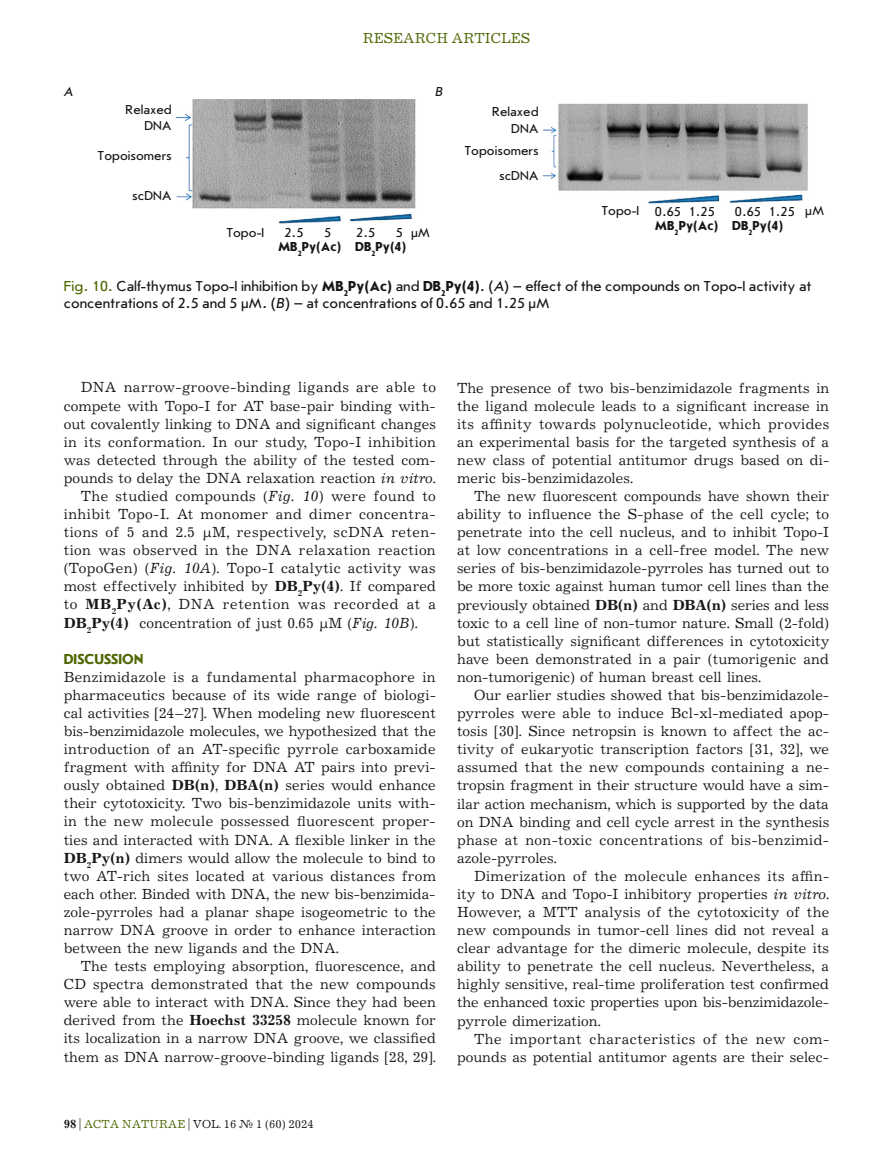
<style>
.page{position:relative;width:893px;height:1170px;background:#fff}
.page>*{position:absolute;margin:0;border:0;box-sizing:border-box;transform-origin:0 0}
.t1{font:15px/18px "Journal";color:#181716;text-align:justify}
.t2{font:15px "Journal";letter-spacing:.025em;color:#181716}
.t3{font:15px/16.5px "Journal Sans C";color:#181716}
.t4{font:15px "Journal";letter-spacing:.02em;color:#181716}
.t5{font:15px "Journal";letter-spacing:.035em;color:#181716}
.t6{font:15px "Journal C";color:#4e6804}
.t7{font:700 15px "Journal Sans C";color:#4e6804}
.t8{font:13.5px/16.5px "Journal Sans C";color:#181716;text-align:right}
.t9{font:700 13.5px "Journal Sans C";color:#181716}
.t10{font:italic 13.5px "Journal Sans C";color:#181716}
.t11{font:12px "Journal C";color:#181716}
.s1{color:#4e6804}
.s2{font-weight:700}
.s3{font-style:italic}
.s4{font-family:"Journal";font-weight:700}
</style>
<div class="page">
<img style="left:175px;top:99px;width:241px;height:125px">
<img style="left:542px;top:103px;width:266px;height:101px">
<p class="t6" style="left:363px;top:31px;width:169px">RESEARCH ARTICLES</p>
<p class="t10" style="left:64px;top:84px;width:10px">А</p>
<p class="t10" style="left:435px;top:84px;width:9px">B</p>
<p class="t8" style="left:125px;top:101px;width:48px">Relaxed<br>DNA</p>
<p class="t8" style="left:98px;top:147px;width:76px">Topoisomers</p>
<p class="t8" style="left:132px;top:188px;width:41px">scDNA</p>
<p class="t8" style="left:226px;top:225px;width:39px">Topo-I</p>
<p class="t8" style="left:284px;top:225px;width:20px">2.5</p>
<p class="t8" style="left:324px;top:225px;width:9px">5</p>
<p class="t8" style="left:356px;top:225px;width:20px">2.5</p>
<p class="t8" style="left:396px;top:224px;width:36px">5 μM</p>
<p class="t9" style="left:278px;top:240px;width:130px">MB<sub>2</sub>Py(Ac) DB<sub>2</sub>Py(4)</p>
<p class="t8" style="left:492px;top:104px;width:48px">Relaxed<br>DNA</p>
<p class="t8" style="left:464px;top:137px;width:76px;line-height:25.8px">Topoisomers scDNA</p>
<p class="t8" style="left:601px;top:203px;width:39px">Topo-I</p>
<p class="t8" style="left:655px;top:203px;width:61px">0.65 1.25</p>
<p class="t8" style="left:735px;top:203px;width:61px">0.65 1.25</p>
<p class="t9" style="left:655px;top:218px;width:130px">MB<sub>2</sub>Py(Ac) DB<sub>2</sub>Py(4)</p>
<p class="t8" style="left:805px;top:203px;width:21px">μM</p>
<p class="t3" style="left:64px;top:278px;width:749px"><span class="s1">Fig. 10.</span> Calf-thymus Topo-I inhibition by <span class="s2">MB</span><sub>2</sub><span class="s2">Py(Ac)</span> and <span class="s2">DB</span><sub>2</sub><span class="s2">Py(4)</span>. (<span class="s3">A</span>) – effect of the compounds on Topo-I activity at concentrations of 2.5 and 5 µM. (<span class="s3">B</span>) – at concentrations of 0.65 and 1.25 µM</p>
<p class="t4" style="left:81px;top:379px;width:357px">DNA narrow-groove-binding ligands are able to</p>
<p class="t1" style="left:64px;top:397px;width:374px">compete with Topo-I for AT base-pair binding with-</p>
<p class="t1" style="left:64px;top:415px;width:374px">out covalently linking to DNA and significant changes</p>
<p class="t4" style="left:64px;top:433px;width:374px">in its conformation. In our study, Topo-I inhibition</p>
<p class="t1" style="left:64px;top:451px;width:374px">was detected through the ability of the tested com-</p>
<p class="t1" style="left:64px;top:469px;width:374px">pounds to delay the DNA relaxation reaction <span class="s3">in vitro</span>.</p>
<p class="t2" style="left:81px;top:487px;width:357px">The studied compounds (<span class="s3">Fig. 10</span>) were found to</p>
<p class="t2" style="left:64px;top:505px;width:374px">inhibit Topo-I. At monomer and dimer concentra-</p>
<p class="t2" style="left:64px;top:523px;width:374px">tions of 5 and 2.5 μM, respectively, scDNA reten-</p>
<p class="t2" style="left:64px;top:541px;width:374px">tion was observed in the DNA relaxation reaction</p>
<p class="t4" style="left:64px;top:559px;width:374px">(TopoGen) (<span class="s3">Fig. 10A</span>). Topo-I catalytic activity was</p>
<p class="t1" style="left:64px;top:578px;width:374px">most effectively inhibited by <span class="s2">DB</span><sub>2</sub><span class="s2">Py(4)</span>. If compared</p>
<p class="t5" style="left:64px;top:596px;width:374px">to <span class="s2">MB</span><sub>2</sub><span class="s2">Py(Ac)</span>, DNA retention was recorded at a</p>
<p class="t1" style="left:64px;top:614px;width:356px"><span class="s2">DB</span><sub>2</sub><span class="s2">Py(4)</span> concentration of just 0.65 μM (<span class="s3">Fig. 10B</span>).</p>
<p class="t7" style="left:64px;top:651px;width:81px">DISCUSSION</p>
<p class="t1" style="left:64px;top:668px;width:374px">Benzimidazole is a fundamental pharmacophore in pharmaceutics because of its wide range of biologi&shy;cal activities [24–27]. When modeling new fluorescent bis-benzimidazole molecules, we hypothesized that the introduction of an AT-specific pyrrole carboxamide fragment with affinity for DNA AT pairs into previ&shy;ously obtained <span class="s2">DB(n)</span>, <span class="s2">DBA(n)</span> series would enhance their cytotoxicity. Two bis-benzimidazole units with&shy;in the new molecule possessed fluorescent proper&shy;ties and interacted with DNA. A flexible linker in the <span class="s2">DB</span><sub>2</sub><span class="s2">Py(n)</span> dimers would allow the molecule to bind to two AT-rich sites located at various distances from each other. Binded with DNA, the new bis-benzimida&shy;zole-pyrroles had a planar shape isogeometric to the narrow DNA groove in order to enhance interaction between the new ligands and the DNA.</p>
<p class="t1" style="left:64px;top:957px;width:374px;text-indent:17px">The tests employing absorption, fluorescence, and CD spectra demonstrated that the new compounds were able to interact with DNA. Since they had been derived from the <span class="s2">Hoechst 33258</span> molecule known for its localization in a narrow DNA groove, we classified them as DNA narrow-groove-binding ligands [28, 29].</p>
<p class="t11" style="left:64px;top:1117px;width:251px"><span class="s4">98</span> | <span class="s1">ACTA NATURAE</span> | VOL. 16 № 1 (60) 2024</p>
<p class="t1" style="left:457px;top:379px;width:374px">The presence of two bis-benzimidazole fragments in the ligand molecule leads to a significant increase in its affinity towards polynucleotide, which provides an experimental basis for the targeted synthesis of a new class of potential antitumor drugs based on di&shy;meric bis-benzimidazoles.</p>
<p class="t1" style="left:457px;top:487px;width:374px;text-indent:17px">The new fluorescent compounds have shown their ability to influence the S-phase of the cell cycle; to penetrate into the cell nucleus, and to inhibit Topo-I at low concentrations in a cell-free model. The new series of bis-benzimidazole-pyrroles has turned out to be more toxic against human tumor cell lines than the previously obtained <span class="s2">DB(n)</span> and <span class="s2">DBA(n)</span> series and less toxic to a cell line of non-tumor nature. Small (2-fold) but statistically significant differences in cytotoxicity have been demonstrated in a pair (tumorigenic and non-tumorigenic) of human breast cell lines.</p>
<p class="t1" style="left:457px;top:686px;width:374px;text-indent:17px">Our earlier studies showed that bis-benzimidazole&shy;pyrroles were able to induce Bcl-xl-mediated apop&shy;tosis [30]. Since netropsin is known to affect the ac&shy;tivity of eukaryotic transcription factors [31, 32], we assumed that the new compounds containing a ne&shy;tropsin fragment in their structure would have a sim&shy;ilar action mechanism, which is supported by the data on DNA binding and cell cycle arrest in the synthesis phase at non-toxic concentrations of bis-benzimid&shy;azole-pyrroles.</p>
<p class="t1" style="left:457px;top:867px;width:374px;text-indent:17px">Dimerization of the molecule enhances its affin&shy;ity to DNA and Topo-I inhibitory properties <span class="s3">in vitro</span>.<br>However, a MTT analysis of the cytotoxicity of the new compounds in tumor-cell lines did not reveal a clear advantage for the dimeric molecule, despite its ability to penetrate the cell nucleus. Nevertheless, a highly sensitive, real-time proliferation test confirmed the enhanced toxic properties upon bis-benzimidazole&shy;pyrrole dimerization.</p>
<p class="t1" style="left:457px;top:1030px;width:374px;text-align:right">The important characteristics of the new com&shy;pounds as potential antitumor agents are their selec-</p>
</div>
